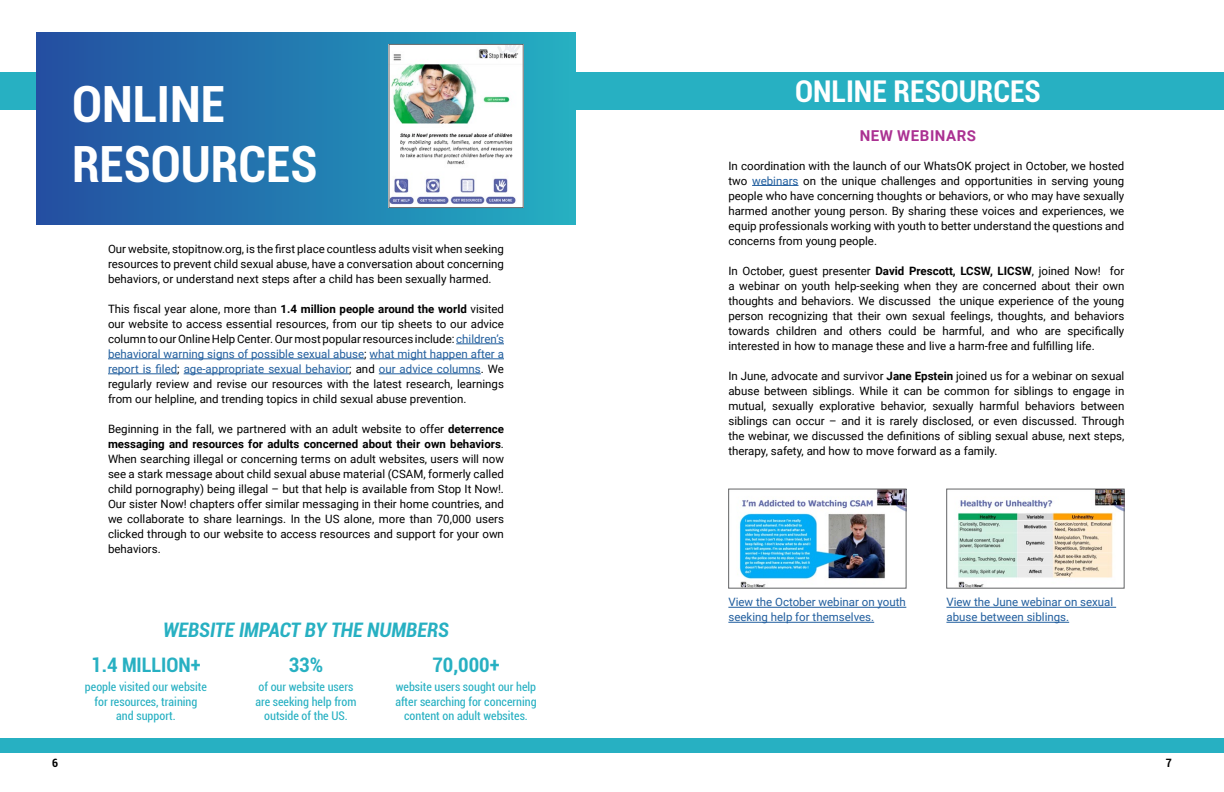
<style>
.page{position:relative;width:1224px;height:792px;background:#fff}
.page>*{position:absolute;margin:0;border:0;box-sizing:border-box;transform-origin:0 0}
.t1{font:700 condensed 50px/60px "Roboto";color:#fff}
.t2{font:700 condensed 30px "Roboto";color:#fff}
.t3{font:italic 700 condensed 20px "Roboto";color:#27b0c2}
.t4{font:700 condensed 20px "Roboto";color:#27b0c2}
.t5{font:700 15px "Roboto";letter-spacing:.035em;color:#ab3192}
.t6{font:condensed 12px/14.4px "Roboto";color:#27b0c2;text-align:center}
.t7{font:11.5px/15px "Roboto";color:#000;text-align:justify}
.t8{font:11.5px/15px "Roboto";color:#215e9e}
.t9{font:700 condensed 11.5px "Roboto";color:#000}
.s1{font-weight:700}
.s2{color:#215e9e}
</style>
<div class="page">
<hr style="left:752px;top:185px;width:47px;height:1px;background:#215e9e">
<img style="left:739px;top:491px;width:165px;height:95px">
<div style="left:728px;top:489px;width:178px;height:99px;border:1px solid #636466"></div>
<img style="left:958px;top:491px;width:164px;height:95px">
<div style="left:946px;top:489px;width:178px;height:99px;border:1px solid #636466"></div>
<hr style="left:946px;top:607px;width:170px;height:1px;background:#215e9e">
<hr style="left:946px;top:622px;width:123px;height:1px;background:#215e9e">
<hr style="left:728px;top:607px;width:178px;height:1px;background:#215e9e">
<hr style="left:728px;top:622px;width:146px;height:1px;background:#215e9e">
<div style="left:0;top:72px;width:1224px;height:38px;background:#27b0c2"></div>
<div style="left:37px;top:32px;width:538px;height:192px;background:linear-gradient(to right,#234da1,#25aec1)"></div>
<hr style="left:456px;top:344px;width:48px;height:1px;background:#215e9e">
<hr style="left:108px;top:359px;width:256px;height:1px;background:#215e9e">
<hr style="left:370px;top:359px;width:134px;height:1px;background:#215e9e">
<hr style="left:108px;top:374px;width:69px;height:1px;background:#215e9e">
<hr style="left:184px;top:374px;width:165px;height:1px;background:#215e9e">
<hr style="left:379px;top:374px;width:102px;height:1px;background:#215e9e">
<img style="left:391px;top:46px;width:130px;height:160px">
<div style="left:389px;top:44px;width:134px;height:164px;border:1px solid #636466"></div>
<div style="left:0;top:738px;width:1224px;height:15px;background:#27b0c2"></div>
<p class="t1" style="left:72px;top:72px;width:247px">ONLINE<br>RESOURCES</p>
<p class="t7" style="left:108px;top:241px;width:398px">Our website, stopitnow.org, is the first place countless adults visit when seeking resources to prevent child sexual abuse, have a conversation about concerning behaviors, or understand next steps after a child has been sexually harmed.</p>
<p class="t7" style="left:108px;top:301px;width:398px">This fiscal year alone, more than <span class="s1">1.4 million people around the world</span> visited our website to access essential resources, from our tip sheets to our advice column to our Online Help Center. Our most popular resources include: <span class="s2">children’s behavioral warning signs of possible sexual abuse</span>; <span class="s2">what might happen after a report is filed</span>; <span class="s2">age-appropriate sexual behavior</span>; and <span class="s2">our advice columns</span>. We regularly review and revise our resources with the latest research, learnings from our helpline, and trending topics in child sexual abuse prevention.</p>
<p class="t7" style="left:108px;top:421px;width:398px">Beginning in the fall, we partnered with an adult website to offer <span class="s1">deterrence messaging and resources for adults concerned about their own behaviors</span>.<br>When searching illegal or concerning terms on adult websites, users will now see a stark message about child sexual abuse material (CSAM, formerly called child pornography) being illegal – but that help is available from Stop It Now!.<br>Our sister Now! chapters offer similar messaging in their home countries, and we collaborate to share learnings. In the US alone, more than 70,000 users clicked through to our website to access resources and support for your own behaviors.</p>
<p class="t3" style="left:163px;top:616px;width:287px">WEBSITE IMPACT BY THE NUMBERS</p>
<p class="t4" style="left:91px;top:651px;width:111px">1.4 MILLION+</p>
<p class="t6" style="left:256px;top:679px;width:102px">of our website users are seeking help from outside of the US.</p>
<p class="t4" style="left:289px;top:651px;width:36px">33%</p>
<p class="t4" style="left:432px;top:651px;width:69px">70,000+</p>
<p class="t6" style="left:85px;top:679px;width:124px">people visited our website for resources, training and support.</p>
<p class="t6" style="left:395px;top:679px;width:143px">website users sought our help after searching for concerning content on adult websites.</p>
<p class="t2" style="left:795px;top:70px;width:247px">ONLINE RESOURCES</p>
<p class="t5" style="left:860px;top:125px;width:118px">NEW WEBINARS</p>
<p class="t7" style="left:728px;top:158px;width:398px">In coordination with the launch of our WhatsOK project in October, we hosted two <span class="s2">webinars</span> on the unique challenges and opportunities in serving young people who have concerning thoughts or behaviors, or who may have sexually harmed another young person. By sharing these voices and experiences, we equip professionals working with youth to better understand the questions and concerns from young people.</p>
<p class="t7" style="left:728px;top:263px;width:398px">In October, guest presenter <span class="s1">David Prescott, LCSW, LICSW</span>, joined Now! for a webinar on youth help-seeking when they are concerned about their own thoughts and behaviors. We discussed the unique experience of the young person recognizing that their own sexual feelings, thoughts, and behaviors towards children and others could be harmful, and who are specifically interested in how to manage these and live a harm-free and fulfilling life.</p>
<p class="t7" style="left:728px;top:368px;width:398px">In June, advocate and survivor <span class="s1">Jane Epstein</span> joined us for a webinar on sexual abuse between siblings. While it can be common for siblings to engage in mutual, sexually explorative behavior, sexually harmful behaviors between siblings can occur – and it is rarely disclosed, or even discussed. Through the webinar, we discussed the definitions of sibling sexual abuse, next steps, therapy, safety, and how to move forward as a family.</p>
<p class="t8" style="left:728px;top:594px;width:179px">View the October webinar on youth seeking help for themselves.</p>
<p class="t8" style="left:946px;top:594px;width:168px">View the June webinar on sexual abuse between siblings.</p>
<p class="t9" style="left:52px;top:754px;width:8px">6</p>
<p class="t9" style="left:1166px;top:754px;width:8px">7</p>
</div>
